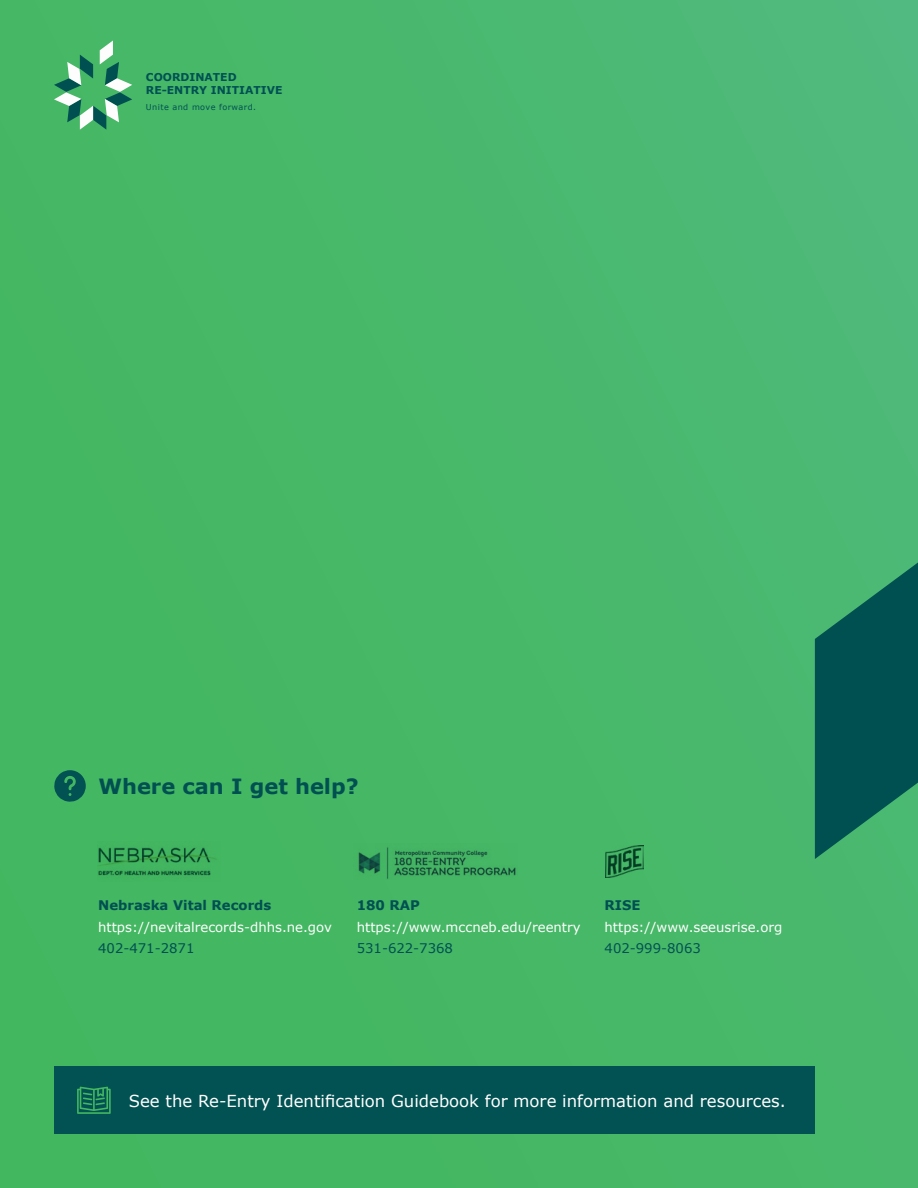
<style>
.page{position:relative;width:918px;height:1188px;background:#fff}
.page>*{position:absolute;margin:0;border:0;box-sizing:border-box;transform-origin:0 0}
.t1{font:700 21px "Verdana";color:#005052}
.t2{font:16.5px "Verdana";color:#fff}
.t3{font:13.2px "Verdana";color:#fff}
.t4{font:700 13.2px "Verdana";color:#005052}
.t5{font:13.2px "Verdana";color:#005052}
.t6{font:13.2px "Verdana";color:#025153}
.t7{font:700 10.8px/12.9px "Verdana";color:#005153}
.t8{font:8.1px "Verdana";letter-spacing:.05em;color:#005153}
</style>
<div class="page">
<div style="left:0;top:0;width:918px;height:1188px;background:linear-gradient(to right,#43b760,#4cb974)"></div>
<svg style="left:815px;top:562px;width:103px;height:297px;background:#136b5a"></svg>
<svg style="left:54px;top:40px;width:78px;height:90px;background:#58b27b"></svg>
<div style="left:54px;top:1066px;width:761px;height:68px;background:#025153"></div>
<svg style="left:77px;top:1087px;width:34px;height:27px"></svg>
<svg style="left:54px;top:770px;width:32px;height:32px"></svg>
<img style="left:606px;top:846px;width:38px;height:31px">
<img style="left:97px;top:841px;width:123px;height:40px">
<img style="left:354px;top:844px;width:164px;height:35px">
<p class="t7" style="left:146px;top:71px;width:138px">COORDINATED<br>RE-ENTRY INITIATIVE</p>
<p class="t8" style="left:146px;top:102px;width:112px">Unite and move forward.</p>
<h1 class="t1" style="left:98px;top:773px;width:262px">Where can I get help?</h1>
<p class="t4" style="left:98px;top:897px;width:175px">Nebraska Vital Records</p>
<p class="t3" style="left:98px;top:918px;width:235px">https://nevitalrecords-dhhs.ne.gov</p>
<p class="t5" style="left:98px;top:940px;width:98px">402-471-2871</p>
<p class="t4" style="left:357px;top:897px;width:65px">180 RAP</p>
<p class="t3" style="left:357px;top:918px;width:225px">https://www.mccneb.edu/reentry</p>
<p class="t5" style="left:357px;top:940px;width:98px">531-622-7368</p>
<p class="t4" style="left:605px;top:897px;width:38px">RISE</p>
<p class="t3" style="left:605px;top:918px;width:179px">https://www.seeusrise.org</p>
<p class="t6" style="left:605px;top:940px;width:98px">402-999-8063</p>
<p class="t2" style="left:129px;top:1090px;width:659px">See the Re-Entry Identification Guidebook for more information and resources.</p>
</div>
